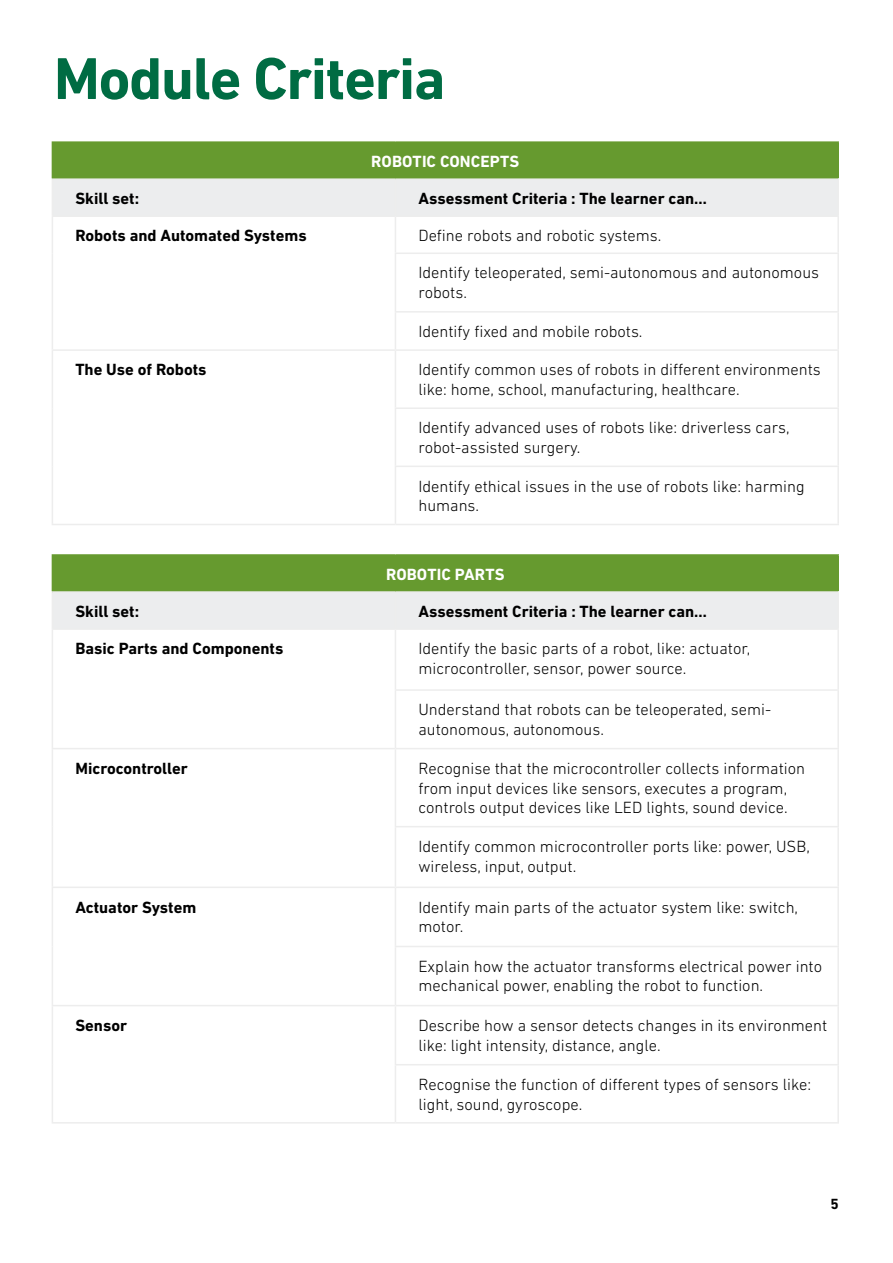
<style>
.page{position:relative;width:893px;height:1263px;background:#fff}
.page>*{position:absolute;margin:0;border:0;box-sizing:border-box;transform-origin:0 0}
.t1{font:700 60px "DIN Next LT Pro";letter-spacing:-.02em;color:#006c43}
.t2{font:300 16.5px/19.8px "DIN Next LT Pro";color:#000}
.t3{font:700 16.5px "DIN Next LT Pro";color:#000}
.t4{font:700 16.5px "DIN Next LT Pro";letter-spacing:.005em;color:#fff}
.t5{font:700 15px "DIN Next LT Pro";color:#000}
</style>
<div class="page">
<div style="left:52px;top:142px;width:786px;height:37px;background:#669a2f"></div>
<div style="left:53px;top:180px;width:784px;height:35px;background:#ecedee"></div>
<hr style="left:52px;top:180px;width:1px;height:35px;background:#ededed">
<hr style="left:395px;top:180px;width:1px;height:35px;background:#ededed">
<hr style="left:837px;top:180px;width:2px;height:35px;background:#ededed">
<hr style="left:52px;top:217px;width:1px;height:36px;background:#ededed">
<hr style="left:395px;top:217px;width:1px;height:36px;background:#ededed">
<hr style="left:837px;top:217px;width:2px;height:36px;background:#ededed">
<hr style="left:52px;top:253px;width:1px;height:59px;background:#ededed">
<hr style="left:395px;top:254px;width:1px;height:57px;background:#ededed">
<hr style="left:837px;top:254px;width:2px;height:57px;background:#ededed">
<hr style="left:52px;top:312px;width:1px;height:37px;background:#ededed">
<hr style="left:395px;top:313px;width:1px;height:36px;background:#ededed">
<hr style="left:837px;top:313px;width:2px;height:36px;background:#ededed">
<hr style="left:52px;top:351px;width:1px;height:57px;background:#ededed">
<hr style="left:395px;top:351px;width:1px;height:56px;background:#ededed">
<hr style="left:837px;top:351px;width:2px;height:56px;background:#ededed">
<hr style="left:52px;top:408px;width:1px;height:58px;background:#ededed">
<hr style="left:395px;top:409px;width:1px;height:57px;background:#ededed">
<hr style="left:837px;top:409px;width:2px;height:57px;background:#ededed">
<hr style="left:52px;top:466px;width:1px;height:58px;background:#ededed">
<hr style="left:395px;top:467px;width:1px;height:57px;background:#ededed">
<hr style="left:837px;top:467px;width:2px;height:57px;background:#ededed">
<hr style="left:52px;top:141px;width:343px;height:2px;background:#669a2f">
<hr style="left:395px;top:141px;width:444px;height:2px;background:#669a2f">
<hr style="left:837px;top:143px;width:2px;height:35px;background:#669a2f">
<hr style="left:52px;top:524px;width:343px;height:1px;background:#ededed">
<hr style="left:395px;top:524px;width:444px;height:1px;background:#ededed">
<hr style="left:52px;top:178px;width:343px;height:2px;background:#ededed">
<hr style="left:395px;top:178px;width:444px;height:2px;background:#ededed">
<hr style="left:52px;top:215px;width:343px;height:2px;background:#ededed">
<hr style="left:395px;top:215px;width:444px;height:2px;background:#ededed">
<hr style="left:395px;top:253px;width:444px;height:1px;background:#ededed">
<hr style="left:395px;top:311px;width:444px;height:2px;background:#ededed">
<hr style="left:52px;top:349px;width:343px;height:2px;background:#ededed">
<hr style="left:395px;top:349px;width:444px;height:2px;background:#ededed">
<hr style="left:395px;top:407px;width:444px;height:2px;background:#ededed">
<hr style="left:395px;top:466px;width:444px;height:1px;background:#ededed">
<div style="left:52px;top:555px;width:786px;height:37px;background:#669a2f"></div>
<div style="left:53px;top:593px;width:784px;height:35px;background:#ecedee"></div>
<hr style="left:52px;top:593px;width:1px;height:35px;background:#ededed">
<hr style="left:395px;top:593px;width:1px;height:35px;background:#ededed">
<hr style="left:837px;top:593px;width:2px;height:35px;background:#ededed">
<hr style="left:52px;top:630px;width:1px;height:60px;background:#ededed">
<hr style="left:395px;top:630px;width:1px;height:59px;background:#ededed">
<hr style="left:837px;top:630px;width:2px;height:59px;background:#ededed">
<hr style="left:52px;top:690px;width:1px;height:58px;background:#ededed">
<hr style="left:395px;top:691px;width:1px;height:57px;background:#ededed">
<hr style="left:837px;top:691px;width:2px;height:57px;background:#ededed">
<hr style="left:52px;top:749px;width:1px;height:78px;background:#ededed">
<hr style="left:395px;top:749px;width:1px;height:77px;background:#ededed">
<hr style="left:837px;top:749px;width:2px;height:77px;background:#ededed">
<hr style="left:52px;top:827px;width:1px;height:59px;background:#ededed">
<hr style="left:395px;top:827px;width:1px;height:59px;background:#ededed">
<hr style="left:837px;top:827px;width:2px;height:59px;background:#ededed">
<hr style="left:52px;top:888px;width:1px;height:58px;background:#ededed">
<hr style="left:395px;top:888px;width:1px;height:58px;background:#ededed">
<hr style="left:837px;top:888px;width:2px;height:58px;background:#ededed">
<hr style="left:52px;top:946px;width:1px;height:59px;background:#ededed">
<hr style="left:395px;top:947px;width:1px;height:58px;background:#ededed">
<hr style="left:837px;top:947px;width:2px;height:58px;background:#ededed">
<hr style="left:52px;top:1006px;width:1px;height:59px;background:#ededed">
<hr style="left:395px;top:1006px;width:1px;height:58px;background:#ededed">
<hr style="left:837px;top:1006px;width:2px;height:58px;background:#ededed">
<hr style="left:52px;top:1065px;width:1px;height:57px;background:#ededed">
<hr style="left:395px;top:1065px;width:1px;height:57px;background:#ededed">
<hr style="left:837px;top:1065px;width:2px;height:57px;background:#ededed">
<hr style="left:52px;top:554px;width:343px;height:2px;background:#669a2f">
<hr style="left:395px;top:554px;width:444px;height:2px;background:#669a2f">
<hr style="left:837px;top:556px;width:2px;height:35px;background:#669a2f">
<hr style="left:52px;top:591px;width:343px;height:2px;background:#ededed">
<hr style="left:395px;top:591px;width:444px;height:2px;background:#ededed">
<hr style="left:52px;top:628px;width:343px;height:2px;background:#ededed">
<hr style="left:395px;top:628px;width:444px;height:2px;background:#ededed">
<hr style="left:395px;top:689px;width:444px;height:2px;background:#ededed">
<hr style="left:52px;top:748px;width:343px;height:1px;background:#ededed">
<hr style="left:395px;top:748px;width:444px;height:1px;background:#ededed">
<hr style="left:395px;top:826px;width:444px;height:1px;background:#ededed">
<hr style="left:52px;top:886px;width:343px;height:2px;background:#ededed">
<hr style="left:395px;top:886px;width:444px;height:2px;background:#ededed">
<hr style="left:395px;top:946px;width:444px;height:1px;background:#ededed">
<hr style="left:52px;top:1005px;width:343px;height:1px;background:#ededed">
<hr style="left:395px;top:1005px;width:444px;height:1px;background:#ededed">
<hr style="left:395px;top:1064px;width:444px;height:1px;background:#ededed">
<hr style="left:52px;top:1122px;width:343px;height:1px;background:#ededed">
<hr style="left:395px;top:1122px;width:444px;height:1px;background:#ededed">
<h1 class="t1" style="left:54px;top:44px;width:393px">Module Criteria</h1>
<p class="t4" style="left:371px;top:152px;width:150px">ROBOTIC CONCEPTS</p>
<p class="t3" style="left:75px;top:189px;width:65px">Skill set:</p>
<p class="t3" style="left:418px;top:189px;width:290px">Assessment Criteria : The learner can…</p>
<p class="t3" style="left:75px;top:226px;width:233px">Robots and Automated Systems</p>
<p class="t2" style="left:418px;top:226px;width:245px">Define robots and robotic systems.</p>
<p class="t2" style="left:418px;top:263px;width:402px">Identify teleoperated, semi-autonomous and autonomous robots.</p>
<p class="t2" style="left:418px;top:321px;width:226px">Identify fixed and mobile robots.</p>
<p class="t3" style="left:75px;top:360px;width:133px">The Use of Robots</p>
<p class="t2" style="left:418px;top:360px;width:404px">Identify common uses of robots in different environments like: home, school, manufacturing, healthcare.</p>
<p class="t2" style="left:418px;top:418px;width:373px">Identify advanced uses of robots like: driverless cars, robot-assisted surgery.</p>
<p class="t2" style="left:418px;top:476px;width:388px">Identify ethical issues in the use of robots like: harming humans.</p>
<p class="t4" style="left:386px;top:564px;width:120px">ROBOTIC PARTS</p>
<p class="t3" style="left:75px;top:602px;width:65px">Skill set:</p>
<p class="t3" style="left:418px;top:602px;width:290px">Assessment Criteria : The learner can…</p>
<p class="t3" style="left:75px;top:639px;width:209px">Basic Parts and Components</p>
<p class="t2" style="left:418px;top:638px;width:333px">Identify the basic parts of a robot, like: actuator, microcontroller, sensor, power source.</p>
<p class="t2" style="left:418px;top:699px;width:354px">Understand that robots can be teleoperated, semi&shy;autonomous, autonomous.</p>
<p class="t3" style="left:75px;top:758px;width:114px">Microcontroller</p>
<p class="t2" style="left:418px;top:758px;width:388px">Recognise that the microcontroller collects information from input devices like sensors, executes a program, controls output devices like LED lights, sound device.</p>
<p class="t2" style="left:418px;top:836px;width:393px">Identify common microcontroller ports like: power, USB, wireless, input, output.</p>
<p class="t3" style="left:75px;top:897px;width:122px">Actuator System</p>
<p class="t2" style="left:418px;top:897px;width:381px">Identify main parts of the actuator system like: switch, motor.</p>
<p class="t2" style="left:418px;top:956px;width:405px">Explain how the actuator transforms electrical power into mechanical power, enabling the robot to function.</p>
<p class="t3" style="left:75px;top:1015px;width:53px">Sensor</p>
<p class="t2" style="left:418px;top:1015px;width:410px">Describe how a sensor detects changes in its environment like: light intensity, distance, angle.</p>
<p class="t2" style="left:418px;top:1074px;width:394px">Recognise the function of different types of sensors like: light, sound, gyroscope.</p>
<p class="t5" style="left:831px;top:1195px;width:10px">5</p>
</div>
